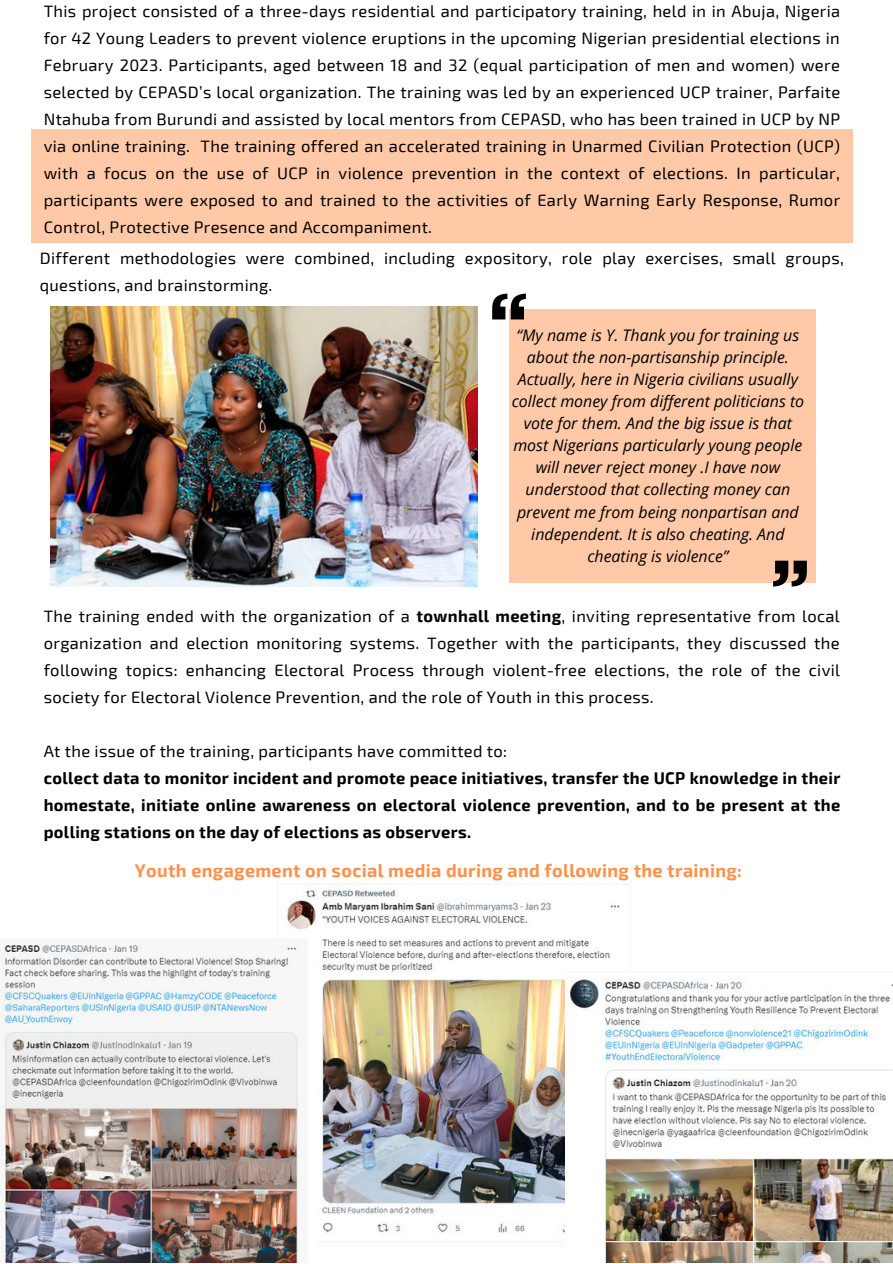
<style>
.page{position:relative;width:893px;height:1264px;background:#fff}
.page>*{position:absolute;margin:0;border:0;box-sizing:border-box;transform-origin:0 0}
.t1{font:700 18px "Exo 2";letter-spacing:.02em;color:#ff914d}
.t2{font:16.5px/27px "Exo 2";letter-spacing:.02em;color:#000;text-align:justify}
.t3{font:700 16.5px/27px "Exo 2";letter-spacing:.02em;color:#000;text-align:justify}
.t4{font:italic 15.9px/22px "Open Sans";color:#000;text-align:center}
.s1{font-weight:700}
</style>
<div class="page">
<div style="left:31px;top:129px;width:821px;height:113px;background:#ffc8a7"></div>
<div style="left:509px;top:309px;width:306px;height:273px;background:#ffc8a7"></div>
<img style="left:50px;top:307px;width:427px;height:279px">
<img style="left:287px;top:886px;width:333px;height:349px">
<img style="left:566px;top:971px;width:326px;height:291px">
<img style="left:0;top:938px;width:317px;height:324px">
<svg style="left:492px;top:293px;width:34px;height:26px"></svg>
<svg style="left:773px;top:560px;width:33px;height:26px"></svg>
<p class="t2" style="left:44px;top:-2px;width:798px">This project consisted of a three-days residential and participatory training, held in in Abuja, Nigeria for 42 Young Leaders to prevent violence eruptions in the upcoming Nigerian presidential elections in February 2023. Participants, aged between 18 and 32 (equal participation of men and women) were selected by CEPASD’s local organization. The training was led by an experienced UCP trainer, Parfaite Ntahuba from Burundi and assisted by local mentors from CEPASD, who has been trained in UCP by NP via online training. The training offered an accelerated training in Unarmed Civilian Protection (UCP) with a focus on the use of UCP in violence prevention in the context of elections. In particular, participants were exposed to and trained to the activities of Early Warning Early Response, Rumor Control, Protective Presence and Accompaniment.</p>
<p class="t2" style="left:40px;top:245px;width:805px">Different methodologies were combined, including expository, role play exercises, small groups, questions, and brainstorming.</p>
<p class="t4" style="left:511px;top:323px;width:294px">“My name is Y. Thank you for training us about the non-partisanship principle.<br>Actually, here in Nigeria civilians usually collect money from different politicians to vote for them. And the big issue is that most Nigerians particularly young people will never reject money .I have now understood that collecting money can prevent me from being nonpartisan and independent. It is also cheating. And cheating is violence”</p>
<p class="t2" style="left:44px;top:603px;width:797px">The training ended with the organization of a <span class="s1">townhall meeting</span>, inviting representative from local organization and election monitoring systems. Together with the participants, they discussed the following topics: enhancing Electoral Process through violent-free elections, the role of the civil society for Electoral Violence Prevention, and the role of Youth in this process.</p>
<p class="t2" style="left:44px;top:738px;width:465px">At the issue of the training, participants have committed to:</p>
<p class="t3" style="left:44px;top:765px;width:798px">collect data to monitor incident and promote peace initiatives, transfer the UCP knowledge in their homestate, initiate online awareness on electoral violence prevention, and to be present at the polling stations on the day of elections as observers.</p>
<p class="t1" style="left:135px;top:859px;width:608px">Youth engagement on social media during and following the training:</p>
</div>
